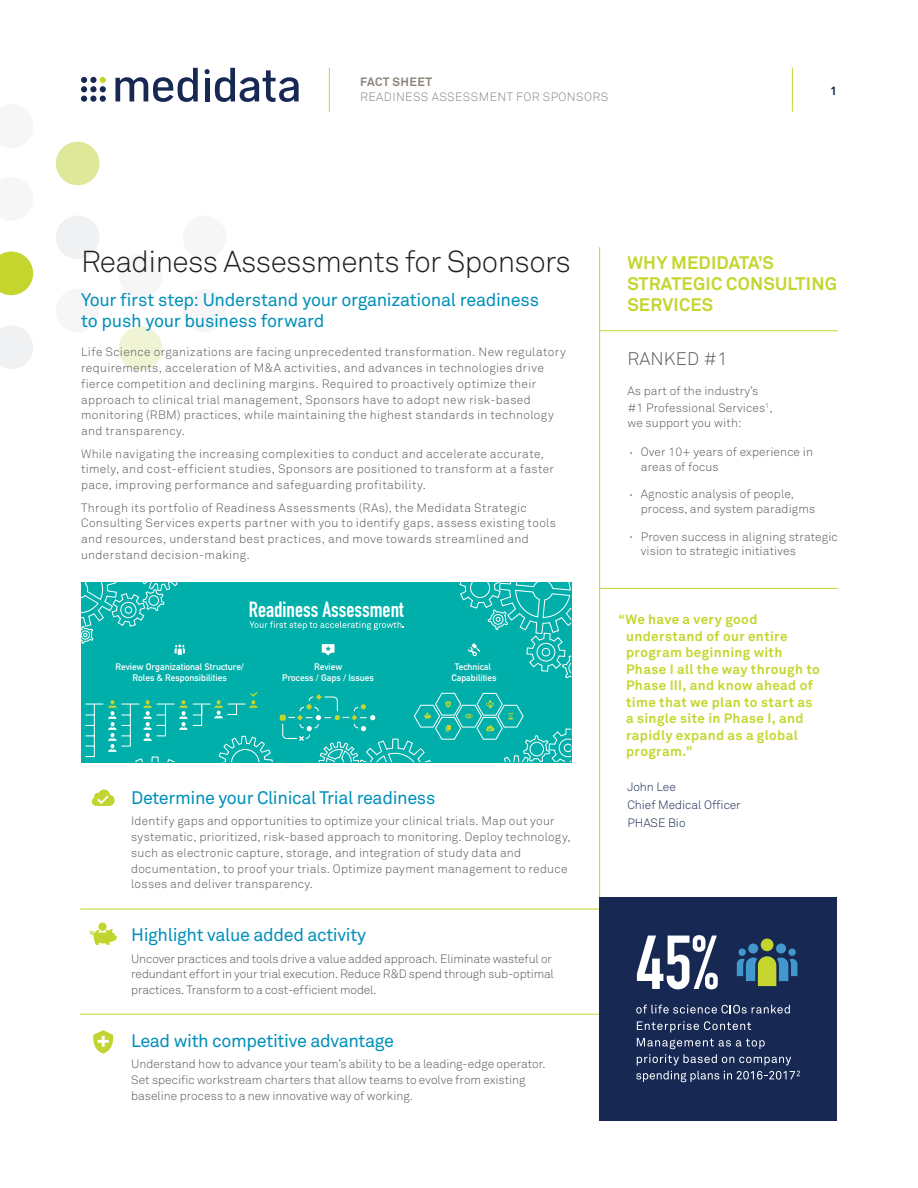
<style>
.page{position:relative;width:918px;height:1188px;background:#fff}
.page>*{position:absolute;margin:0;border:0;box-sizing:border-box;transform-origin:0 0}
.t1{font:300 30px "Akkurat Std";letter-spacing:-.02em;color:#231f20}
.t2{font:700 21.75px "DIN Condensed";color:#fff}
.t3{font:18px/21px "Akkurat Std";letter-spacing:-.02em;color:#0090ba}
.t4{font:700 18px/21px "Akkurat Std";letter-spacing:.01em;color:#c4d62e}
.t5{font:300 18px "Akkurat Std";letter-spacing:.01em;color:#57585a}
.t6{font:700 13.5px/16.5px "Akkurat Std";letter-spacing:.03em;color:#c4d62e}
.t7{font:300 12px/15.8px "Akkurat Std";letter-spacing:.02em;color:#57585a}
.t8{font:300 12px/15.8px "Akkurat Std";letter-spacing:-.01em;color:#57585a}
.t9{font:300 12px/15.8px "Akkurat Std";color:#57585a}
.t10{font:300 12px/17.9px "Akkurat Std";color:#172953}
.t11{font:300 12px "Akkurat Std";letter-spacing:.035em;color:#8c847b}
.t12{font:700 12px "Akkurat Std";letter-spacing:.035em;color:#8c847b}
.t13{font:700 12px "Akkurat Std";color:#172953}
.t14{font:700 9.3px/11.2px "DIN Alternate";color:#fff;text-align:center}
.s1{font-size:11.25px}
.s2{font-family:"Myriad Pro";font-weight:400;font-size:7.5px}
</style>
<div class="page">
<hr style="left:329px;top:68px;width:1px;height:44px;background:#c4d62e">
<hr style="left:792px;top:68px;width:1px;height:44px;background:#c4d62e">
<svg style="left:81px;top:77px;width:25px;height:25px"></svg>
<svg style="left:115px;top:68px;width:83px;height:34px"></svg>
<svg style="left:205px;top:68px;width:94px;height:34px"></svg>
<hr style="left:599px;top:247px;width:1px;height:874px;background:#c4d62e">
<svg style="left:0;top:252px;width:33px;height:43px"></svg>
<svg style="left:0;top:326px;width:33px;height:43px"></svg>
<div style="left:56px;top:142px;width:43px;height:43px;background:#dfe799;border-radius:50%"></div>
<div style="left:56px;top:289px;width:43px;height:43px;background:#f6f6f7;border-radius:50%"></div>
<div style="left:119px;top:254px;width:43px;height:44px;background:#f6f6f7;border-radius:50%"></div>
<div style="left:119px;top:327px;width:43px;height:43px;background:#f0f4d5;border-radius:50%"></div>
<div style="left:183px;top:289px;width:43px;height:43px;background:#f6f6f7;border-radius:50%"></div>
<div style="left:56px;top:216px;width:43px;height:43px;background:#f0f1f2;border-radius:50%"></div>
<div style="left:183px;top:216px;width:43px;height:43px;background:#f6f6f7;border-radius:50%"></div>
<svg style="left:92px;top:789px;width:23px;height:17px"></svg>
<svg style="left:89px;top:923px;width:28px;height:22px"></svg>
<svg style="left:93px;top:1030px;width:21px;height:24px"></svg>
<hr style="left:80px;top:909px;width:520px;height:1px;background:#c4d62e">
<hr style="left:80px;top:1014px;width:520px;height:1px;background:#c4d62e">
<div style="left:599px;top:897px;width:238px;height:223px;background:#172953"></div>
<svg style="left:637px;top:935px;width:81px;height:54px"></svg>
<svg style="left:636px;top:1005px;width:154px;height:9px"></svg>
<div style="left:761px;top:939px;width:12px;height:12px;background:#c4d62e;border-radius:50%"></div>
<svg style="left:737px;top:944px;width:60px;height:42px"></svg>
<svg style="left:636px;top:1021px;width:164px;height:61px"></svg>
<hr style="left:599px;top:330px;width:239px;height:1px;background:#c4d62e">
<hr style="left:599px;top:588px;width:239px;height:1px;background:#c4d62e">
<svg style="left:110px;top:582px;width:461px;height:180px;background:#0cb2ad"></svg>
<svg style="left:81px;top:582px;width:104px;height:73px;background:#19b6b2"></svg>
<svg style="left:85px;top:692px;width:173px;height:65px;background:#15b5ae"></svg>
<svg style="left:249px;top:621px;width:155px;height:9px"></svg>
<p class="t12" style="left:360px;top:74px;width:73px">FACT SHEET</p>
<p class="t11" style="left:360px;top:89px;width:250px">READINESS ASSESSMENT FOR SPONSORS</p>
<p class="t13" style="left:830px;top:83px;width:8px">1</p>
<h1 class="t1" style="left:81px;top:243px;width:492px">Readiness Assessments for Sponsors</h1>
<h3 class="t3" style="left:81px;top:289px;width:460px">Your first step: Understand your organizational readiness to push your business forward</h3>
<p class="t7" style="left:81px;top:344px;width:486px">Life Science organizations are facing unprecedented transformation. New regulatory requirements, acceleration of M&amp;A activities, and advances in technologies drive fierce competition and declining margins. Required to proactively optimize their approach to clinical trial management, Sponsors have to adopt new risk-based monitoring (RBM) practices, while maintaining the highest standards in technology and transparency.</p>
<p class="t7" style="left:81px;top:445px;width:475px">While navigating the increasing complexities to conduct and accelerate accurate, timely, and cost-efficient studies, Sponsors are positioned to transform at a faster pace, improving performance and safeguarding profitability.</p>
<p class="t7" style="left:81px;top:499px;width:477px">Through its portfolio of Readiness Assessments (RAs), the Medidata Strategic Consulting Services experts partner with you to identify gaps, assess existing tools and resources, understand best practices, and move towards streamlined and understand decision-making<span class="s1">.</span></p>
<h2 class="t2" style="left:249px;top:595px;width:156px">Readiness Assessment</h2>
<p class="t14" style="left:115px;top:660px;width:130px">Review Organizational Structure/<br>Roles &amp; Responsibilities</p>
<p class="t14" style="left:452px;top:660px;width:47px">Technical<br>Capabilities</p>
<p class="t14" style="left:282px;top:660px;width:93px">Review<br>Process / Gaps / Issues</p>
<h3 class="t3" style="left:131px;top:787px;width:306px">Determine your Clinical Trial readiness</h3>
<p class="t7" style="left:131px;top:813px;width:441px">Identify gaps and opportunities to optimize your clinical trials. Map out your systematic, prioritized, risk-based approach to monitoring. Deploy technology, such as electronic capture, storage, and integration of study data and documentation, to proof your trials. Optimize payment management to reduce losses and deliver transparency.</p>
<h3 class="t3" style="left:131px;top:924px;width:236px">Highlight value added activity</h3>
<p class="t8" style="left:131px;top:950px;width:424px">Uncover practices and tools drive a value added approach. Eliminate wasteful or redundant effort in your trial execution. Reduce R&amp;D spend through sub-optimal practices. Transform to a cost-efficient model.</p>
<h3 class="t3" style="left:131px;top:1030px;width:264px">Lead with competitive advantage</h3>
<p class="t9" style="left:131px;top:1056px;width:416px">Understand how to advance your team’s ability to be a leading-edge operator.<br>Set specific workstream charters that allow teams to evolve from existing baseline process to a new innovative way of working.</p>
<h3 class="t4" style="left:627px;top:252px;width:211px">WHY MEDIDATA’S<br>STRATEGIC CONSULTING<br>SERVICES</h3>
<h3 class="t5" style="left:627px;top:348px;width:102px">RANKED #1</h3>
<p class="t7" style="left:627px;top:383px;width:147px;line-height:16.5px">As part of the industry’s #1 Professional Services<sup>1</sup>,</p>
<p class="t7" style="left:627px;top:415px;width:116px">we support you with:</p>
<p class="t7" style="left:641px;top:445px;width:174px;line-height:14.4px;text-indent:-11px"><span class="s2">•</span> Over 10+ years of experience in areas of focus</p>
<p class="t7" style="left:641px;top:487px;width:176px;line-height:14.4px;text-indent:-11px"><span class="s2">•</span> Agnostic analysis of people, process, and system paradigms</p>
<p class="t7" style="left:641px;top:529px;width:198px;line-height:14.4px;text-indent:-11px"><span class="s2">•</span> Proven success in aligning strategic vision to strategic initiatives</p>
<p class="t6" style="left:626px;top:611px;width:195px;text-indent:-8px">“We have a very good understand of our entire program beginning with<br>Phase I all the way through to<br>Phase III, and know ahead of time that we plan to start as a single site in Phase I, and rapidly expand as a global program.”</p>
<p class="t10" style="left:627px;top:778px;width:115px">John Lee<br>Chief Medical Officer<br>PHASE Bio</p>
</div>
